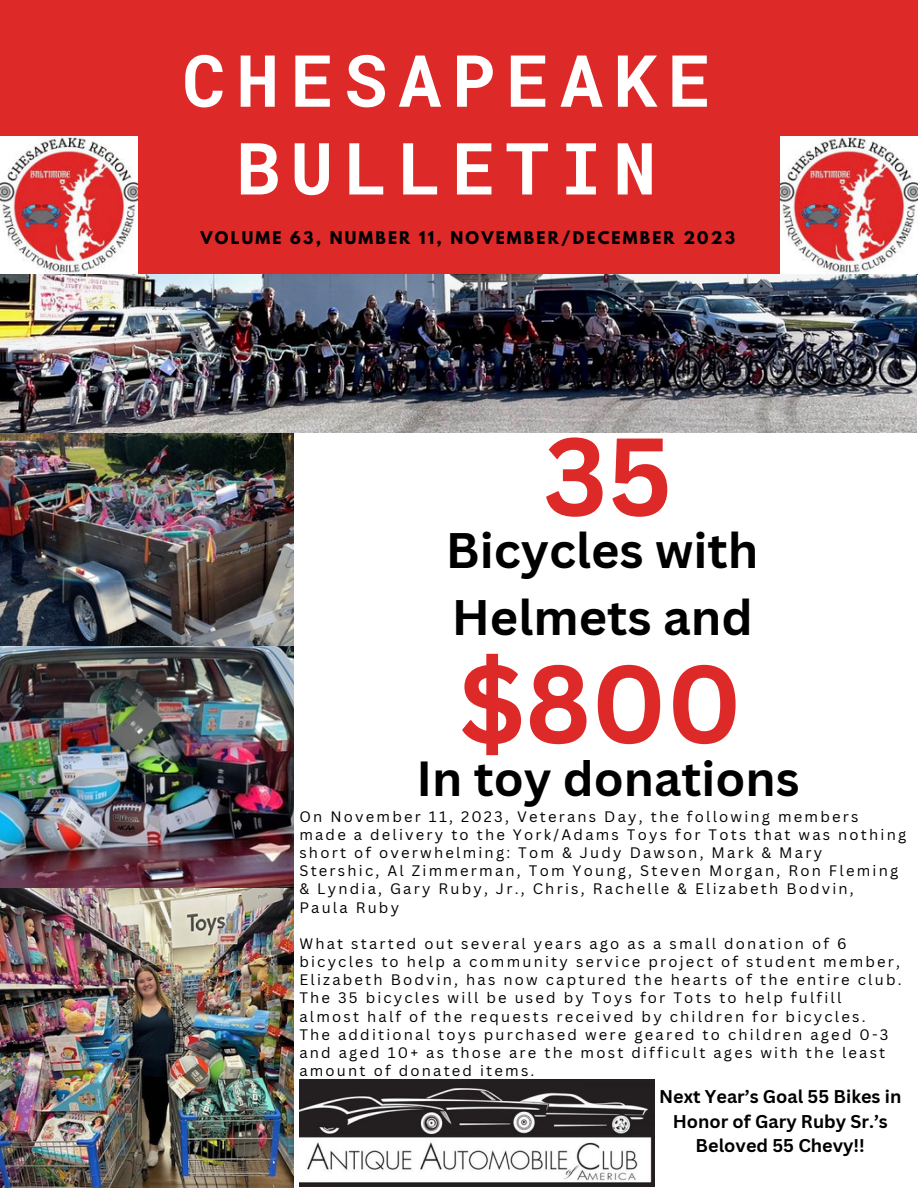
<style>
.page{position:relative;width:918px;height:1188px;background:#fff}
.page>*{position:absolute;margin:0;border:0;box-sizing:border-box;transform-origin:0 0}
.t1{font:700 108px "Canva Sans";color:#de2929}
.t2{font:700 72px/87.8px "Roboto Mono";letter-spacing:.15em;color:#fff;text-align:center}
.t3{font:700 48.6px/67.2px "Canva Sans";color:#000}
.t4{font:700 48px "Canva Sans";color:#000}
.t5{font:700 18px/24.8px "Canva Sans";color:#000;text-align:center}
.t6{font:700 15.6px "League Spartan";letter-spacing:.14em;color:#000}
.t7{font:14.85px/18.1px "Canva Sans";letter-spacing:.15em;color:#000}
</style>
<div class="page">
<div style="left:0;top:0;width:918px;height:274px;background:#de2929"></div>
<img style="left:780px;top:137px;width:138px;height:137px">
<img style="left:299px;top:1079px;width:355px;height:107px">
<img style="left:0;top:137px;width:137px;height:137px">
<img style="left:0;top:274px;width:916px;height:159px">
<img style="left:0;top:433px;width:294px;height:755px">
<h2 class="t2" style="left:182px;top:34px;width:529px">CHESAPEAKE<br>BULLETIN</h2>
<p class="t6" style="left:201px;top:226px;width:536px">VOLUME 63, NUMBER 11, NOVEMBER/DECEMBER 2023</p>
<h1 class="t1" style="left:544px;top:412px;width:130px">35</h1>
<h3 class="t3" style="left:446px;top:517px;width:314px">Bicycles with<br>Helmets and</h3>
<h1 class="t1" style="left:459px;top:639px;width:285px">$800</h1>
<h3 class="t4" style="left:416px;top:750px;width:385px">In toy donations</h3>
<p class="t7" style="left:299px;top:807px;width:608px">On November 11, 2023, Veterans Day, the following members made a delivery to the York/Adams Toys for Tots that was nothing short of overwhelming: Tom &amp; Judy Dawson, Mark &amp; Mary<br>Stershic, Al Zimmerman, Tom Young, Steven Morgan, Ron Fleming &amp; Lyndia, Gary Ruby, Jr., Chris, Rachelle &amp; Elizabeth Bodvin,<br>Paula Ruby</p>
<p class="t7" style="left:299px;top:935px;width:604px">What started out several years ago as a small donation of 6 bicycles to help a community service project of student member, Elizabeth Bodvin, has now captured the hearts of the entire club.<br>The 35 bicycles will be used by Toys for Tots to help fulfill almost half of the requests received by children for bicycles.<br>The additional toys purchased were geared to children aged 0-3 and aged 10+ as those are the most difficult ages with the least amount of donated items.</p>
<p class="t5" style="left:659px;top:1084px;width:244px">Next Year’s Goal 55 Bikes in<br>Honor of Gary Ruby Sr.’s<br>Beloved 55 Chevy!!</p>
</div>
